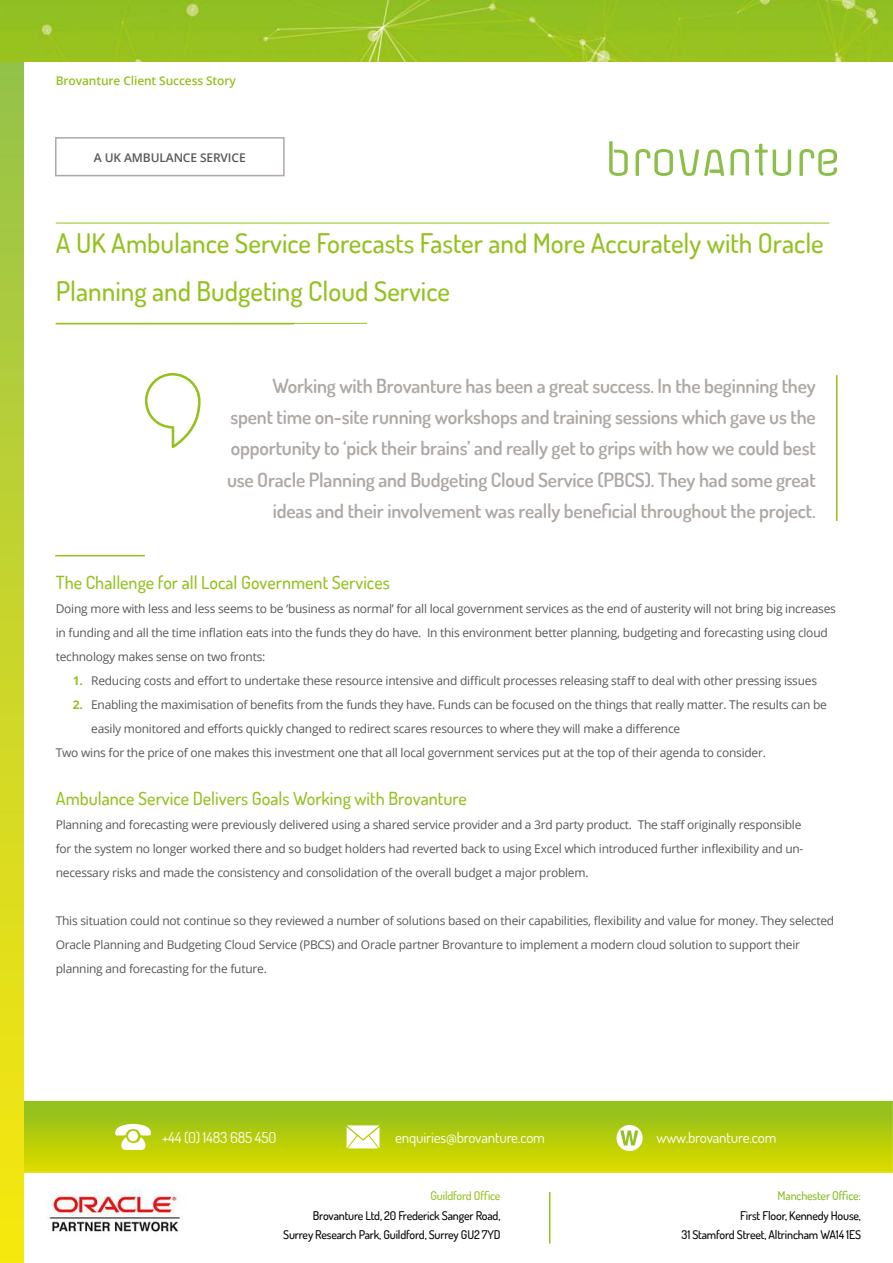
<style>
.page{position:relative;width:893px;height:1263px;background:#fff}
.page>*{position:absolute;margin:0;border:0;box-sizing:border-box;transform-origin:0 0}
.t1{font:500 27px/48px "Dosis";color:#94c120}
.t2{font:600 19.5px/31.5px "Dosis";letter-spacing:-.01em;color:#aea8a4;text-align:right}
.t3{font:500 18px "Dosis";color:#94c120}
.t4{font:15px "Dosis";letter-spacing:-.01em;color:#fff}
.t5{font:12px/24px "Open Sans";letter-spacing:-.02em;color:#585756}
.t6{font:500 12px/19.5px "Dosis";letter-spacing:-.015em;color:#000;text-align:right}
.t7{font:600 12px "Open Sans";letter-spacing:-.01em;color:#94c120}
.t8{font:600 12px "Open Sans";letter-spacing:-.01em;color:#585756}
.t9{font:500 12px "Dosis";letter-spacing:-.015em;color:#86bc24}
.t10{font:500 12px "Dosis";letter-spacing:-.015em;color:#94c120}
.s1{font-weight:700;color:#94c120}
</style>
<div class="page">
<img style="left:23px;top:1101px;width:870px;height:72px">
<svg style="left:115px;top:1124px;width:36px;height:26px"></svg>
<div style="left:128px;top:1131px;width:10px;height:10px;background:#fff;border-radius:50%"></div>
<svg style="left:347px;top:1125px;width:32px;height:23px"></svg>
<svg style="left:616px;top:1125px;width:27px;height:26px"></svg>
<svg style="left:620px;top:1130px;width:18px;height:15px"></svg>
<hr style="left:549px;top:1192px;width:1px;height:51px;background:#94c120">
<img style="left:0;top:61px;width:23px;height:1202px">
<img style="left:48px;top:1190px;width:132px;height:42px">
<img style="left:0;top:0;width:893px;height:61px">
<hr style="left:56px;top:223px;width:773px;height:1px;background:#94c120">
<hr style="left:56px;top:323px;width:311px;height:1px;background:#94c120">
<svg style="left:609px;top:141px;width:19px;height:35px"></svg>
<svg style="left:636px;top:149px;width:37px;height:27px"></svg>
<svg style="left:730px;top:149px;width:19px;height:26px"></svg>
<svg style="left:755px;top:144px;width:36px;height:32px"></svg>
<svg style="left:799px;top:149px;width:38px;height:27px"></svg>
<svg style="left:679px;top:149px;width:45px;height:27px"></svg>
<svg style="left:145px;top:373px;width:56px;height:75px"></svg>
<hr style="left:836px;top:375px;width:1px;height:146px;background:#95c11e">
<hr style="left:55px;top:555px;width:90px;height:1px;background:#95c11e">
<div style="left:55px;top:137px;width:230px;height:39px;border:2px solid #aea8a4"></div>
<p class="t7" style="left:56px;top:76px;width:182px">Brovanture Client Success Story</p>
<p class="t8" style="left:94px;top:152px;width:153px">A UK AMBULANCE SERVICE</p>
<h1 class="t1" style="left:56px;top:222px;width:770px">A UK Ambulance Service Forecasts Faster and More Accurately with Oracle<br>Planning and Budgeting Cloud Service</h1>
<p class="t2" style="left:227px;top:371px;width:590px">Working with Brovanture has been a great success. In the beginning they spent time on-site running workshops and training sessions which gave us the opportunity to ‘pick their brains’ and really get to grips with how we could best use Oracle Planning and Budgeting Cloud Service (PBCS). They had some great ideas and their involvement was really beneficial throughout the project.</p>
<h3 class="t3" style="left:56px;top:575px;width:335px">The Challenge for all Local Government Services</h3>
<p class="t5" style="left:56px;top:598px;width:782px">Doing more with less and less seems to be ‘business as normal’ for all local government services as the end of austerity will not bring big increases in funding and all the time inflation eats into the funds they do have. In this environment better planning, budgeting and forecasting using cloud technology makes sense on two fronts:</p>
<p class="t5" style="left:73px;top:668px;width:746px"><span class="s1">1.</span> Reducing costs and effort to undertake these resource intensive and difficult processes releasing staff to deal with other pressing issues</p>
<p class="t5" style="left:73px;top:692px;width:756px"><span class="s1">2.</span> Enabling the maximisation of benefits from the funds they have. Funds can be focused on the things that really matter. The results can be</p>
<p class="t5" style="left:91px;top:716px;width:590px">easily monitored and efforts quickly changed to redirect scares resources to where they will make a difference</p>
<p class="t5" style="left:56px;top:740px;width:712px">Two wins for the price of one makes this investment one that all local government services put at the top of their agenda to consider.</p>
<h3 class="t3" style="left:56px;top:791px;width:412px">Ambulance Service Delivers Goals Working with Brovanture</h3>
<p class="t5" style="left:56px;top:812px;width:749px">Planning and forecasting were previously delivered using a shared service provider and a 3rd party product. The staff originally responsible for the system no longer worked there and so budget holders had reverted back to using Excel which introduced further inflexibility and un&shy;necessary risks and made the consistency and consolidation of the overall budget a major problem.</p>
<p class="t5" style="left:56px;top:908px;width:780px">This situation could not continue so they reviewed a number of solutions based on their capabilities, flexibility and value for money. They selected<br>Oracle Planning and Budgeting Cloud Service (PBCS) and Oracle partner Brovanture to implement a modern cloud solution to support their planning and forecasting for the future.</p>
<p class="t4" style="left:162px;top:1132px;width:116px">+44 (0) 1483 685 450</p>
<p class="t4" style="left:395px;top:1132px;width:151px">enquiries@brovanture.com</p>
<p class="t4" style="left:657px;top:1132px;width:121px">www.brovanture.com</p>
<p class="t10" style="left:430px;top:1188px;width:71px">Guildford Office</p>
<p class="t6" style="left:283px;top:1205px;width:219px">Brovanture Ltd, 20 Frederick Sanger Road,<br>Surrey Research Park, Guildford, Surrey GU2 7YD</p>
<p class="t9" style="left:778px;top:1188px;width:85px">Manchester Office:</p>
<p class="t6" style="left:682px;top:1205px;width:181px">First Floor, Kennedy House,<br>31 Stamford Street, Altrincham WA14 1ES</p>
</div>
